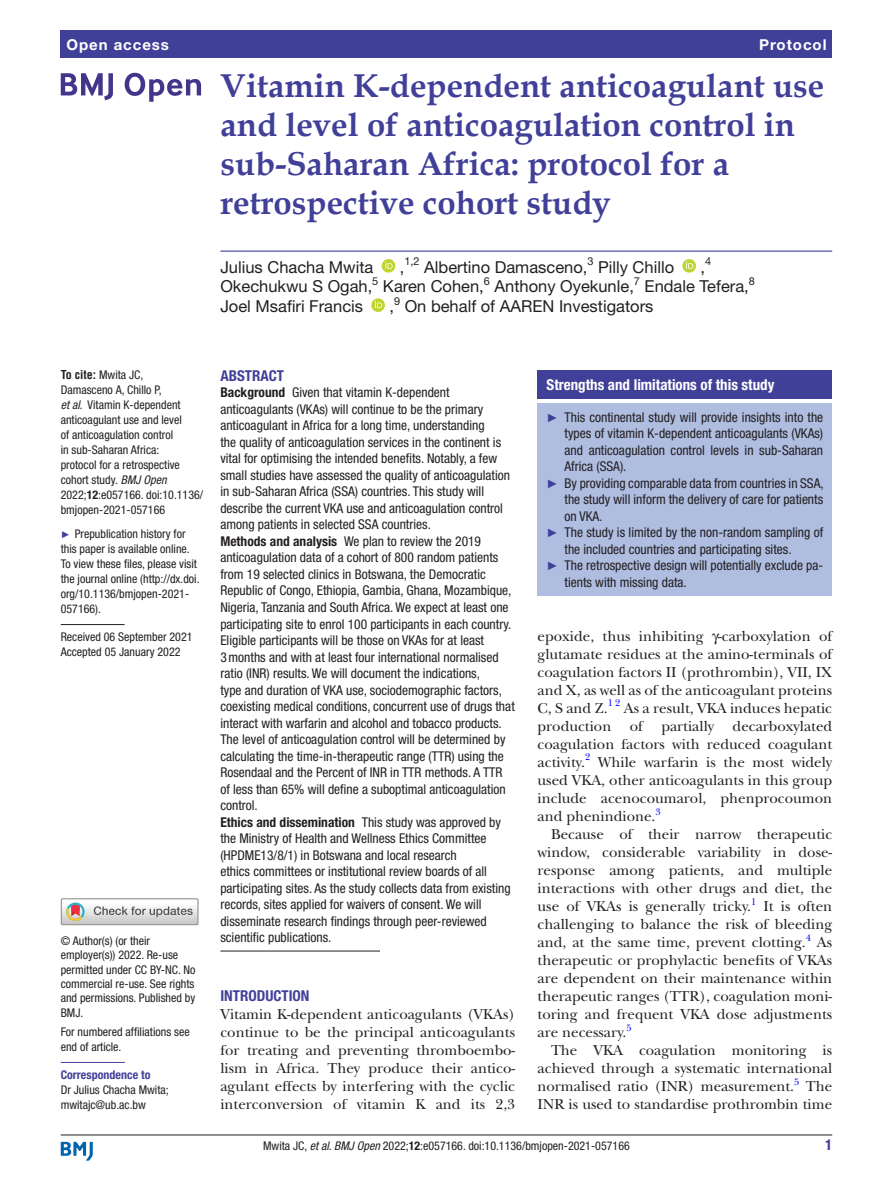
<style>
.page{position:relative;width:893px;height:1191px;background:#fff}
.page>*{position:absolute;margin:0;border:0;box-sizing:border-box;transform-origin:0 0}
.t1{font:700 33px/39px "Book Antiqua";color:#414099}
.t2{font:16.5px "Helvetica Neue LT Std";color:#231f20}
.t3{font:15px/18px "New Baskerville";color:#231f20;text-align:justify}
.t4{font:700 condensed 15px "Helvetica Neue LT Std";color:#fff}
.t5{font:700 condensed 15px "Helvetica Neue LT Std";color:#414099}
.t6{font:700 15px "Helvetica Neue LT Std";letter-spacing:.065em;color:#fff}
.t7{font:condensed 13.5px/16.5px "Helvetica Neue LT Std";color:#231f20}
.t8{font:condensed 12px/15px "Helvetica Neue LT Std";color:#231f20}
.t9{font:700 condensed 12px "Helvetica Neue LT Std";color:#414099}
.t10{font:10.95px "Helvetica Neue LT Std";color:#231f20}
.t11{font:9.9px "New Baskerville";color:#00f}
.s1{font-family:"Helvetica LT Std";font-weight:700}
.s2{font-style:italic}
.s3{font-weight:700}
.s4{font-family:"Arial";font-stretch:normal;font-size:9.75px;color:#414099}
.s5{font-family:"Arial";font-stretch:normal;font-size:12px;color:#414099}
</style>
<div class="page">
<hr style="left:61px;top:1134px;width:771px;height:1px;background:#231f20">
<svg style="left:61px;top:1141px;width:32px;height:19px"></svg>
<div style="left:61px;top:31px;width:771px;height:27px;background:#414099"></div>
<hr style="left:220px;top:250px;width:612px;height:2px;background:#414099">
<svg style="left:382px;top:259px;width:13px;height:14px"></svg>
<svg style="left:682px;top:259px;width:14px;height:14px"></svg>
<svg style="left:371px;top:298px;width:14px;height:14px"></svg>
<hr style="left:61px;top:624px;width:64px;height:1px;background:#231f20">
<hr style="left:61px;top:1062px;width:64px;height:1px;background:#414099">
<svg style="left:61px;top:73px;width:52px;height:27px"></svg>
<svg style="left:125px;top:73px;width:76px;height:29px"></svg>
<div style="left:61px;top:898px;width:138px;height:27px;border:1px solid #969090"></div>
<svg style="left:61px;top:898px;width:137px;height:26px"></svg>
<hr style="left:220px;top:950px;width:160px;height:1px;background:#231f20">
<div style="left:538px;top:370px;width:294px;height:29px;background:#414099"></div>
<div style="left:538px;top:403px;width:294px;height:193px;background:#afbde1"></div>
<p class="t6" style="left:66px;top:35px;width:104px">Open access</p>
<p class="t6" style="left:759px;top:35px;width:69px">Protocol</p>
<h1 class="t1" style="left:220px;top:66px;width:605px">Vitamin K-dependent anticoagulant use and level of anticoagulation control in sub-Saharan Africa: protocol for a retrospective cohort study</h1>
<p class="t2" style="left:220px;top:257px;width:155px">Julius Chacha Mwita</p>
<p class="t2" style="left:400px;top:257px;width:6px">,</p>
<p class="t10" style="left:404px;top:255px;width:17px">1,2</p>
<p class="t2" style="left:424px;top:257px;width:165px">Albertino Damasceno,</p>
<p class="t10" style="left:587px;top:255px;width:8px">3</p>
<p class="t2" style="left:598px;top:257px;width:78px">Pilly Chillo</p>
<p class="t2" style="left:700px;top:257px;width:6px">,</p>
<p class="t10" style="left:705px;top:255px;width:8px">4</p>
<p class="t2" style="left:220px;top:276px;width:153px">Okechukwu S Ogah,</p>
<p class="t10" style="left:372px;top:274px;width:8px">5</p>
<p class="t2" style="left:383px;top:276px;width:102px">Karen Cohen,</p>
<p class="t10" style="left:484px;top:274px;width:8px">6</p>
<p class="t2" style="left:494px;top:276px;width:141px">Anthony Oyekunle,</p>
<p class="t10" style="left:634px;top:274px;width:8px">7</p>
<p class="t2" style="left:645px;top:276px;width:106px">Endale Tefera,</p>
<p class="t10" style="left:749px;top:274px;width:8px">8</p>
<p class="t2" style="left:220px;top:296px;width:144px">Joel Msafiri Francis</p>
<p class="t2" style="left:389px;top:296px;width:6px">,</p>
<p class="t10" style="left:394px;top:294px;width:8px">9</p>
<p class="t2" style="left:405px;top:296px;width:250px">On behalf of AAREN Investigators</p>
<p class="t8" style="left:61px;top:367px;width:144px"><span class="s1">To cite:</span> Mwita JC,<br>Damasceno A, Chillo P,<br><span class="s2">et al</span>. Vitamin K-dependent anticoagulant use and level<br>of anticoagulation control<br>in sub-Saharan Africa:<br>protocol for a retrospective cohort study. <span class="s2">BMJ Open<br></span>2022;<span class="s3">12</span>:e057166. doi:10.1136/ bmjopen-2021-057166</p>
<p class="t8" style="left:61px;top:526px;width:140px"><span class="s4">►</span> Prepublication history for this paper is available online.<br>To view these files, please visit the journal online (http://dx.doi. org/10.1136/bmjopen-2021-<br>057166).</p>
<p class="t8" style="left:61px;top:629px;width:133px">Received 06 September 2021<br>Accepted 05 January 2022</p>
<p class="t8" style="left:61px;top:933px;width:136px;line-height:14.4px">© Author(s) (or their employer(s)) 2022. Re-use permitted under CC BY-NC. No commercial re-use. See rights and permissions. Published by<br>BMJ.</p>
<p class="t8" style="left:61px;top:1024px;width:130px">For numbered affiliations see end of article.</p>
<p class="t9" style="left:61px;top:1067px;width:91px">Correspondence to</p>
<p class="t8" style="left:61px;top:1082px;width:109px">Dr Julius Chacha Mwita; mwitajc@ub.ac.bw</p>
<p class="t5" style="left:220px;top:366px;width:65px">ABSTRACT</p>
<p class="t7" style="left:220px;top:384px;width:296px"><span class="s3">Background</span> Given that vitamin K-dependent anticoagulants (VKAs) will continue to be the primary anticoagulant in Africa for a long time, understanding<br>the quality of anticoagulation services in the continent is vital for optimising the intended benefits. Notably, a few small studies have assessed the quality of anticoagulation in sub-Saharan Africa (SSA) countries. This study will describe the current VKA use and anticoagulation control among patients in selected SSA countries.<br><span class="s3">Methods and analysis</span> We plan to review the 2019 anticoagulation data of a cohort of 800 random patients from 19 selected clinics in Botswana, the Democratic Republic of Congo, Ethiopia, Gambia, Ghana, Mozambique, Nigeria, Tanzania and South Africa. We expect at least one participating site to enrol 100 participants in each country.<br>Eligible participants will be those on VKAs for at least 3months and with at least four international normalised ratio (INR) results. We will document the indications,<br>type and duration of VKA use, sociodemographic factors, coexisting medical conditions, concurrent use of drugs that interact with warfarin and alcohol and tobacco products.<br>The level of anticoagulation control will be determined by calculating the time-in-therapeutic range (TTR) using the Rosendaal and the Percent of INR in TTR methods. A TTR of less than 65% will define a suboptimal anticoagulation control.<br><span class="s3">Ethics and dissemination</span> This study was approved by the Ministry of Health and Wellness Ethics Committee (HPDME13/8/1) in Botswana and local research<br>ethics committees or institutional review boards of all participating sites. As the study collects data from existing records, sites applied for waivers of consent. We will disseminate research findings through peer-reviewed scientific publications.</p>
<p class="t5" style="left:220px;top:986px;width:91px">INTRODUCTION</p>
<p class="t3" style="left:220px;top:1005px;width:296px">Vitamin K-dependent anticoagulants (VKAs) continue to be the principal anticoagulants for treating and preventing thromboembo&shy;lism in Africa. They produce their antico&shy;agulant effects by interfering with the cyclic interconversion of vitamin K and its 2,3</p>
<p class="t4" style="left:547px;top:375px;width:229px">Strengths and limitations of this study</p>
<p class="t7" style="left:547px;top:408px;width:278px"><span class="s5">►</span> This continental study will provide insights into the</p>
<p class="t7" style="left:565px;top:425px;width:260px">types of vitamin K-dependent anticoagulants (VKAs)</p>
<p class="t7" style="left:565px;top:441px;width:260px">and anticoagulation control levels in sub-Saharan</p>
<p class="t7" style="left:565px;top:458px;width:63px">Africa (SSA).</p>
<p class="t7" style="left:547px;top:474px;width:279px"><span class="s5">►</span> By providing comparable data from countries in SSA,</p>
<p class="t7" style="left:565px;top:491px;width:260px">the study will inform the delivery of care for patients</p>
<p class="t7" style="left:565px;top:507px;width:39px">on VKA.</p>
<p class="t7" style="left:547px;top:524px;width:278px"><span class="s5">►</span> The study is limited by the non-random sampling of</p>
<p class="t7" style="left:565px;top:540px;width:228px">the included countries and participating sites.</p>
<p class="t7" style="left:547px;top:557px;width:278px"><span class="s5">►</span> The retrospective design will potentially exclude pa-</p>
<p class="t7" style="left:565px;top:573px;width:124px">tients with missing data.</p>
<p class="t3" style="left:538px;top:627px;width:296px">epoxide, thus inhibiting -carboxylation of glutamate residues at the amino-terminals of coagulation factors II (prothrombin), VII, IX and X, as well as of the anticoagulant proteins C, S and Z.</p>
<p class="t11" style="left:608px;top:697px;width:14px">1 2</p>
<p class="t3" style="left:538px;top:699px;width:296px;text-indent:86px">As a result, VKA induces hepatic production of partially decarboxylated coagulation factors with reduced coagulant activity.</p>
<p class="t11" style="left:585px;top:751px;width:7px">2</p>
<p class="t3" style="left:538px;top:753px;width:296px;text-indent:60px">While warfarin is the most widely used VKA, other anticoagulants in this group include acenocoumarol, phenprocoumon and phenindione.</p>
<p class="t11" style="left:655px;top:805px;width:7px">3</p>
<p class="t3" style="left:538px;top:825px;width:296px;text-indent:14px">Because of their narrow therapeutic window, considerable variability in dose&shy;response among patients, and multiple interactions with other drugs and diet, the use of VKAs is generally tricky.</p>
<p class="t11" style="left:751px;top:895px;width:7px">1</p>
<p class="t3" style="left:538px;top:897px;width:296px;text-indent:226px">It is often challenging to balance the risk of bleeding and, at the same time, prevent clotting.</p>
<p class="t11" style="left:806px;top:931px;width:7px">4</p>
<p class="t3" style="left:538px;top:933px;width:296px;text-indent:279px">As therapeutic or prophylactic benefits of VKAs are dependent on their maintenance within therapeutic ranges (TTR), coagulation moni&shy;toring and frequent VKA dose adjustments are necessary.</p>
<p class="t11" style="left:626px;top:1021px;width:7px">5</p>
<p class="t3" style="left:538px;top:1041px;width:296px;text-indent:14px">The VKA coagulation monitoring is achieved through a systematic international normalised ratio (INR) measurement.</p>
<p class="t11" style="left:794px;top:1075px;width:7px">5</p>
<p class="t3" style="left:538px;top:1077px;width:296px;text-align:right">The<br>INR is used to standardise prothrombin time</p>
<p class="t8" style="left:263px;top:1137px;width:368px">Mwita JC, <span class="s2">et al</span>. <span class="s2">BMJ Open</span> 2022;<span class="s3">12</span>:e057166. doi:10.1136/bmjopen-2021-057166</p>
<p class="t5" style="left:825px;top:1135px;width:9px">1</p>
</div>
